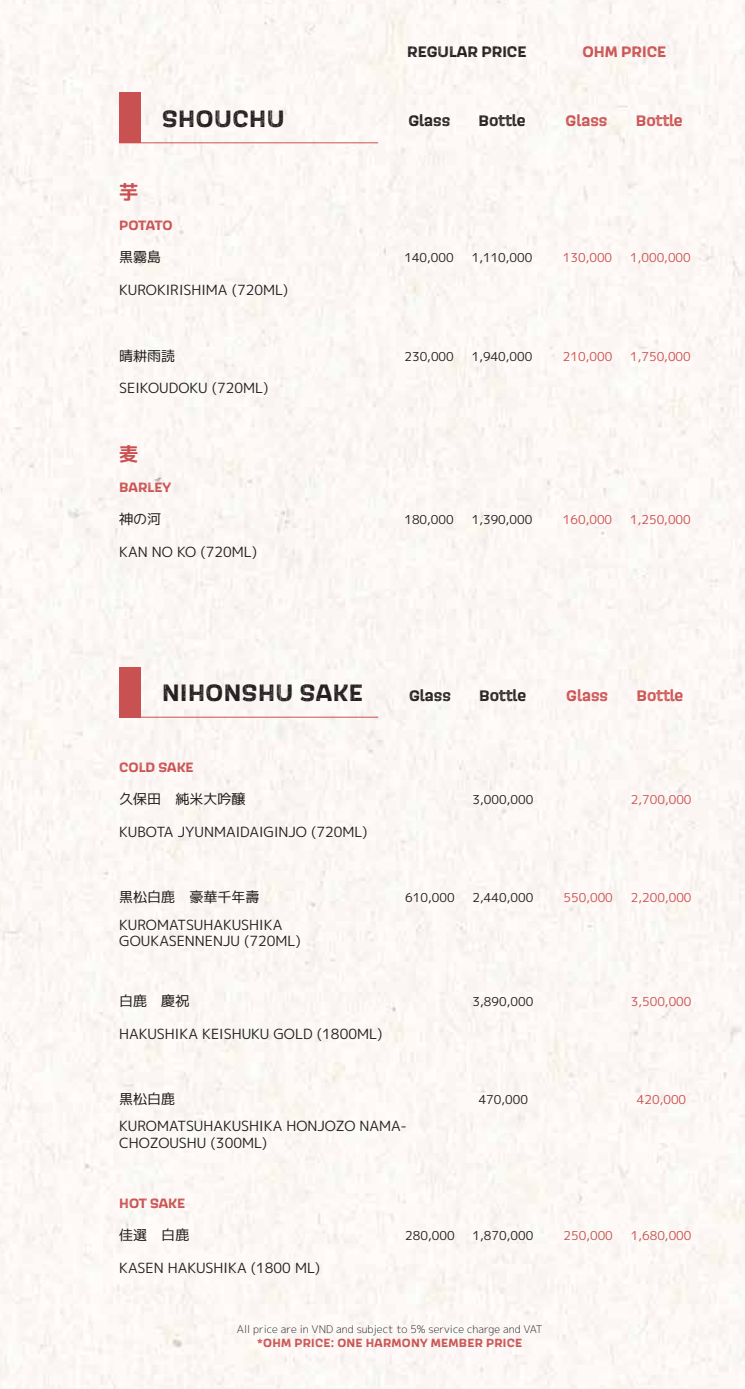
<style>
.page{position:relative;width:745px;height:1389px;background:#fff}
.page>*{position:absolute;margin:0;border:0;box-sizing:border-box;transform-origin:0 0}
.t1{font:700 24.5px "Scarlet Wood";letter-spacing:.02em;color:#231f20}
.t2{font:700 19.25px "Mplus 1 p";color:#ca5151}
.t3{font:700 15.75px "Scarlet Wood";color:#231f20}
.t4{font:700 15.75px "Scarlet Wood";color:#ca5151}
.t5{font:14px/16.8px "Mplus 1 p";color:#231f20}
.t6{font:700 14px "Scarlet Wood";color:#ca5151}
.t7{font:12.25px "Mplus 1 p";color:#231f20}
.t8{font:12.25px "Mplus 1 p";color:#ca5151}
.t9{font:700 12.25px "Scarlet Wood";letter-spacing:.02em;color:#ca5151}
.t10{font:300 10.5px "Mplus 1 p";color:#231f20}
</style>
<div class="page">
<div style="left:0;top:0;width:744px;height:1389px;background:#fcf7f4"></div>
<hr style="left:119px;top:142px;width:259px;height:1px;background:#ca5151">
<div style="left:119px;top:92px;width:21px;height:51px;background:#ca5151"></div>
<hr style="left:119px;top:717px;width:259px;height:1px;background:#ca5151">
<div style="left:119px;top:667px;width:21px;height:51px;background:#ca5151"></div>
<h1 class="t1" style="left:162px;top:102px;width:124px">SHOUCHU</h1>
<p class="t3" style="left:407px;top:41px;width:121px">REGULAR PRICE</p>
<p class="t4" style="left:582px;top:41px;width:85px">OHM PRICE</p>
<p class="t3" style="left:408px;top:110px;width:43px">Glass</p>
<p class="t3" style="left:478px;top:110px;width:48px">Bottle</p>
<p class="t4" style="left:565px;top:110px;width:43px">Glass</p>
<p class="t4" style="left:635px;top:110px;width:48px">Bottle</p>
<h2 class="t2" style="left:119px;top:178px;width:21px">芋</h2>
<p class="t6" style="left:119px;top:215px;width:55px">POTATO</p>
<p class="t5" style="left:119px;top:249px;width:43px">黒霧島</p>
<p class="t7" style="left:404px;top:249px;width:51px">140,000</p>
<p class="t7" style="left:471px;top:249px;width:62px">1,110,000</p>
<p class="t5" style="left:119px;top:281px;width:170px">KUROKIRISHIMA (720ML)</p>
<p class="t5" style="left:119px;top:347px;width:57px">晴耕雨読</p>
<p class="t7" style="left:404px;top:347px;width:51px">230,000</p>
<p class="t7" style="left:471px;top:347px;width:62px">1,940,000</p>
<p class="t5" style="left:119px;top:380px;width:151px">SEIKOUDOKU (720ML)</p>
<h2 class="t2" style="left:119px;top:440px;width:21px">麦</h2>
<p class="t6" style="left:119px;top:477px;width:53px">BARLEY</p>
<p class="t5" style="left:119px;top:511px;width:43px">神の河</p>
<p class="t7" style="left:404px;top:511px;width:51px">180,000</p>
<p class="t7" style="left:471px;top:511px;width:62px">1,390,000</p>
<p class="t5" style="left:119px;top:544px;width:139px">KAN NO KO (720ML)</p>
<p class="t8" style="left:562px;top:249px;width:51px">130,000</p>
<p class="t8" style="left:629px;top:249px;width:62px">1,000,000</p>
<p class="t8" style="left:562px;top:347px;width:51px">210,000</p>
<p class="t8" style="left:629px;top:347px;width:62px">1,750,000</p>
<p class="t8" style="left:562px;top:511px;width:51px">160,000</p>
<p class="t8" style="left:629px;top:511px;width:62px">1,250,000</p>
<h1 class="t1" style="left:162px;top:676px;width:202px">NIHONSHU SAKE</h1>
<p class="t3" style="left:409px;top:684px;width:43px">Glass</p>
<p class="t3" style="left:479px;top:684px;width:48px">Bottle</p>
<p class="t4" style="left:566px;top:684px;width:43px">Glass</p>
<p class="t4" style="left:636px;top:684px;width:48px">Bottle</p>
<p class="t6" style="left:119px;top:757px;width:76px">COLD SAKE</p>
<p class="t5" style="left:119px;top:791px;width:127px">久保田　純米大吟醸</p>
<p class="t7" style="left:472px;top:791px;width:62px">3,000,000</p>
<p class="t5" style="left:119px;top:824px;width:250px">KUBOTA JYUNMAIDAIGINJO (720ML)</p>
<p class="t5" style="left:119px;top:889px;width:141px">黒松白鹿　豪華千年壽</p>
<p class="t7" style="left:405px;top:889px;width:51px">610,000</p>
<p class="t7" style="left:472px;top:889px;width:62px">2,440,000</p>
<p class="t5" style="left:119px;top:916px;width:183px">KUROMATSUHAKUSHIKA<br>GOUKASENNENJU (720ML)</p>
<p class="t5" style="left:119px;top:993px;width:71px">白鹿　慶祝</p>
<p class="t7" style="left:472px;top:993px;width:62px">3,890,000</p>
<p class="t5" style="left:119px;top:1025px;width:265px">HAKUSHIKA KEISHUKU GOLD (1800ML)</p>
<p class="t5" style="left:119px;top:1090px;width:71px">黒松白鹿　</p>
<p class="t7" style="left:478px;top:1091px;width:51px">470,000</p>
<p class="t5" style="left:119px;top:1118px;width:289px">KUROMATSUHAKUSHIKA HONJOZO NAMA-<br>CHOZOUSHU (300ML)</p>
<p class="t8" style="left:630px;top:791px;width:62px">2,700,000</p>
<p class="t8" style="left:563px;top:889px;width:51px">550,000</p>
<p class="t8" style="left:630px;top:889px;width:62px">2,200,000</p>
<p class="t8" style="left:630px;top:993px;width:62px">3,500,000</p>
<p class="t8" style="left:636px;top:1091px;width:51px">420,000</p>
<p class="t6" style="left:119px;top:1193px;width:67px">HOT SAKE</p>
<p class="t5" style="left:119px;top:1227px;width:71px">佳選　白鹿</p>
<p class="t7" style="left:472px;top:1227px;width:62px">1,870,000</p>
<p class="t5" style="left:119px;top:1260px;width:202px">KASEN HAKUSHIKA (1800 ML)</p>
<p class="t7" style="left:405px;top:1227px;width:51px">280,000</p>
<p class="t8" style="left:563px;top:1227px;width:51px">250,000</p>
<p class="t8" style="left:630px;top:1227px;width:62px">1,680,000</p>
<p class="t10" style="left:237px;top:1322px;width:307px">All price are in VND and subject to 5% service charge and VAT</p>
<p class="t9" style="left:257px;top:1335px;width:266px">*OHM PRICE: ONE HARMONY MEMBER PRICE</p>
</div>
